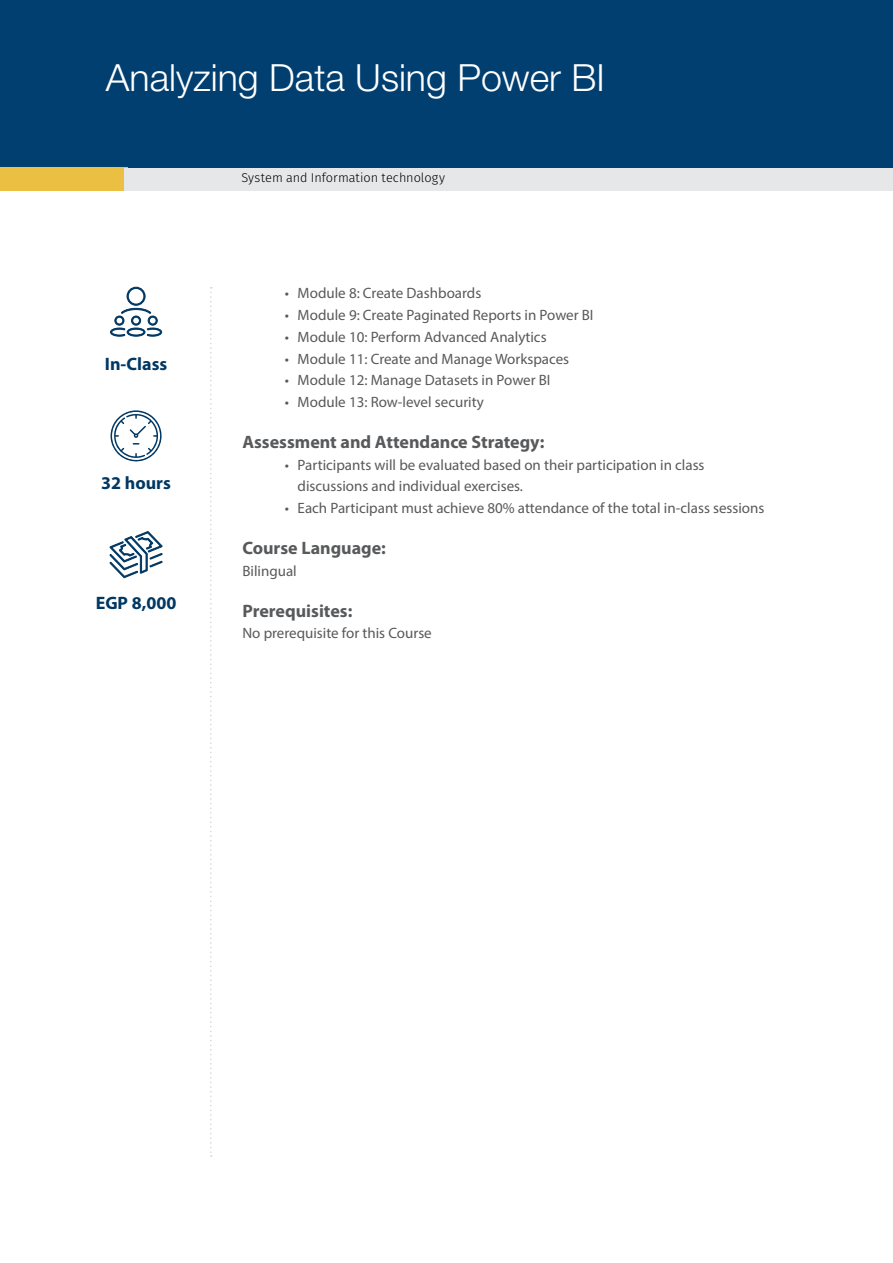
<style>
.page{position:relative;width:893px;height:1263px;background:#fff}
.page>*{position:absolute;margin:0;border:0;box-sizing:border-box;transform-origin:0 0}
.t1{font:300 37.5px "Helvetica Neue LT Std";color:#fff}
.t2{font:700 18px "Myriad Pro";color:#58595b}
.t3{font:700 18px "Myriad Pro";color:#003763}
.t4{font:15px/21.8px "Myriad Pro";color:#58595b}
.t5{font:300 12.75px "Fira Sans";color:#000}
</style>
<div class="page">
<div style="left:0;top:0;width:893px;height:168px;background:#003f70"></div>
<div style="left:0;top:168px;width:128px;height:23px;background:#ebc042"></div>
<div style="left:124px;top:168px;width:769px;height:22px;background:#e6e7e8"></div>
<svg style="left:210px;top:287px;width:2px;height:870px"></svg>
<svg style="left:110px;top:287px;width:52px;height:50px"></svg>
<svg style="left:109px;top:531px;width:54px;height:47px"></svg>
<svg style="left:111px;top:410px;width:51px;height:52px"></svg>
<h1 class="t1" style="left:106px;top:54px;width:500px">Analyzing Data Using Power BI</h1>
<p class="t3" style="left:105px;top:353px;width:64px">In-Class</p>
<p class="t3" style="left:101px;top:472px;width:71px">32 hours</p>
<p class="t3" style="left:96px;top:591px;width:82px">EGP 8,000</p>
<p class="t5" style="left:242px;top:169px;width:205px">System and Information technology</p>
<p class="t4" style="left:285px;top:282px;width:198px">• Module 8: Create Dashboards</p>
<p class="t4" style="left:285px;top:304px;width:310px">• Module 9: Create Paginated Reports in Power BI</p>
<p class="t4" style="left:285px;top:326px;width:263px">• Module 10: Perform Advanced Analytics</p>
<p class="t4" style="left:285px;top:347px;width:286px">• Module 11: Create and Manage Workspaces</p>
<p class="t4" style="left:285px;top:369px;width:267px">• Module 12: Manage Datasets in Power BI</p>
<p class="t4" style="left:285px;top:391px;width:201px">• Module 13: Row-level security</p>
<p class="t2" style="left:242px;top:430px;width:304px">Assessment and Attendance Strategy:</p>
<p class="t4" style="left:298px;top:454px;width:408px;text-indent:-13px">• Participants will be evaluated based on their participation in class discussions and individual exercises.</p>
<p class="t4" style="left:285px;top:497px;width:481px">• Each Participant must achieve 80% attendance of the total in-class sessions</p>
<p class="t2" style="left:242px;top:536px;width:145px">Course Language:</p>
<p class="t4" style="left:242px;top:560px;width:56px">Bilingual</p>
<p class="t2" style="left:242px;top:599px;width:112px">Prerequisites:</p>
<p class="t4" style="left:242px;top:622px;width:191px">No prerequisite for this Course</p>
</div>
